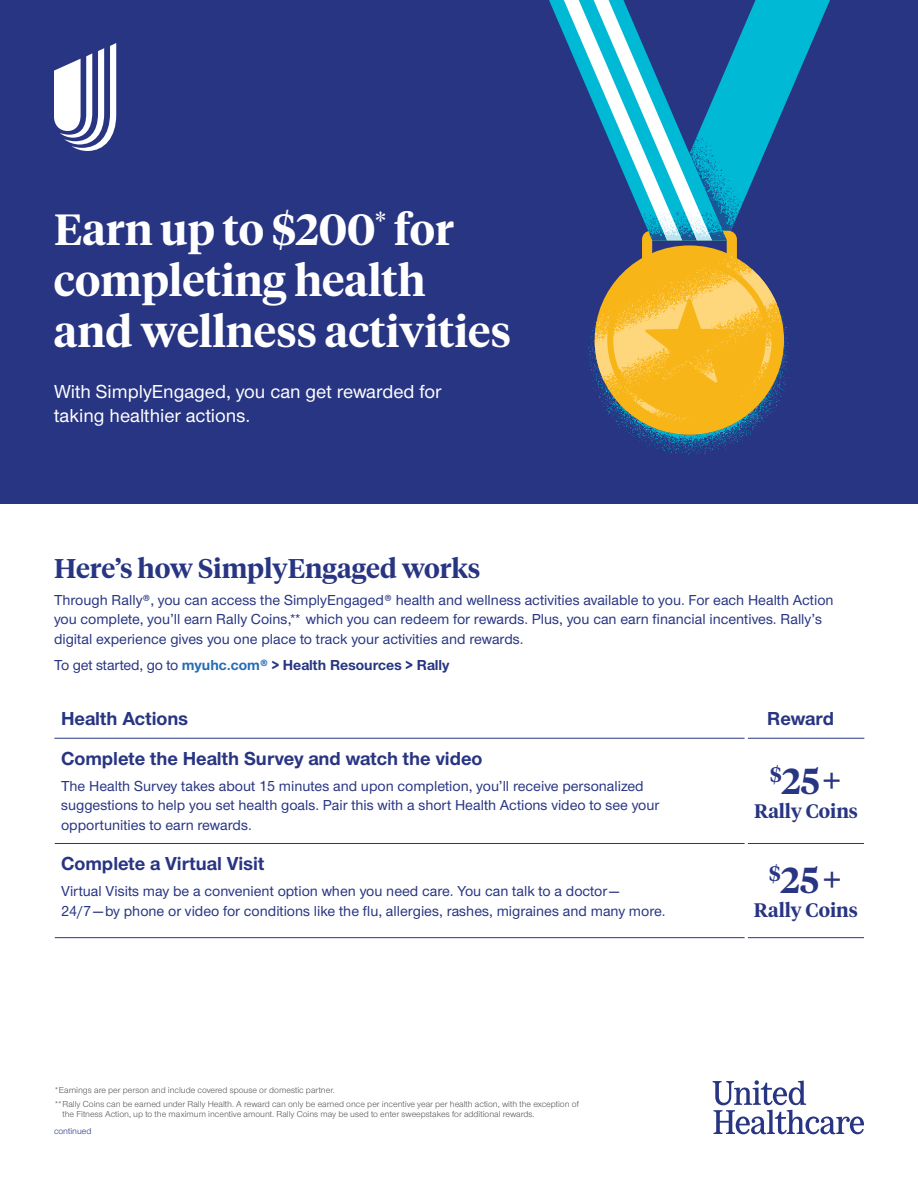
<style>
.page{position:relative;width:918px;height:1188px;background:#fff}
.page>*{position:absolute;margin:0;border:0;box-sizing:border-box;transform-origin:0 0}
.t1{font:600 43.5px/51px "UHC Serif Headline";color:#fff}
.t2{font:600 36px "UHC Serif Headline";color:#283582}
.t3{font:600 27px "UHC Serif Headline";color:#283582}
.t4{font:700 19.5px "UHC Sans";color:#283582}
.t5{font:500 19.5px/24px "UHC Sans";color:#fff}
.t6{font:600 19.5px "UHC Serif Headline";color:#283582}
.t7{font:500 15px/19.5px "UHC Sans";color:#283582}
.t8{font:700 15px "UHC Sans";color:#283582}
.t9{font:9px/14.2px "UHC Sans";color:#57585a}
.t10{font:9px "UHC Sans";color:#283582}
.s1{font-weight:500}
.s2{color:#256db6}
</style>
<div class="page">
<div style="left:0;top:0;width:918px;height:503px;background:#283582"></div>
<svg style="left:54px;top:43px;width:62px;height:108px"></svg>
<hr style="left:54px;top:738px;width:691px;height:1px;background:#283582">
<hr style="left:748px;top:738px;width:116px;height:1px;background:#283582">
<hr style="left:55px;top:937px;width:690px;height:1px;background:#283582">
<hr style="left:748px;top:937px;width:116px;height:1px;background:#283582">
<hr style="left:55px;top:843px;width:690px;height:1px;background:#283582">
<hr style="left:748px;top:843px;width:116px;height:1px;background:#283582">
<svg style="left:727px;top:0;width:103px;height:136px;fill:#00b9d4"></svg>
<svg style="left:712px;top:66px;width:15px;height:70px"></svg>
<svg style="left:549px;top:0;width:163px;height:136px"></svg>
<svg style="left:588px;top:136px;width:202px;height:319px"></svg>
<svg style="left:713px;top:1080px;width:151px;height:54px"></svg>
<h1 class="t1" style="left:54px;top:202px;width:459px">Earn up to $200<sup>*</sup> for completing health and wellness activities</h1>
<h3 class="t5" style="left:54px;top:379px;width:389px">With SimplyEngaged, you can get rewarded for taking healthier actions.</h3>
<h3 class="t3" style="left:54px;top:550px;width:428px">Here’s how SimplyEngaged works</h3>
<p class="t7" style="left:54px;top:589px;width:781px">Through Rally®, you can access the SimplyEngaged® health and wellness activities available to you. For each Health Action you complete, you’ll earn Rally Coins,** which you can redeem for rewards. Plus, you can earn fnancial incentives. Rally’s digital experience gives you one place to track your activities and rewards.</p>
<p class="t8" style="left:54px;top:655px;width:397px"><span class="s1">To get started, go to</span> <span class="s2">myuhc.com®</span> &gt; Health Resources &gt; Rally</p>
<h3 class="t4" style="left:61px;top:705px;width:129px">Health Actions</h3>
<h3 class="t4" style="left:767px;top:705px;width:68px">Reward</h3>
<h3 class="t4" style="left:61px;top:745px;width:423px">Complete the Health Survey and watch the video</h3>
<p class="t7" style="left:61px;top:776px;width:600px">The Health Survey takes about 15 minutes and upon completion, you’ll receive personalized suggestions to help you set health goals. Pair this with a short Health Actions video to see your opportunities to earn rewards.</p>
<h2 class="t2" style="left:770px;top:757px;width:73px"><sup>$</sup>25 +</h2>
<h3 class="t6" style="left:754px;top:798px;width:105px">Rally Coins</h3>
<h3 class="t4" style="left:61px;top:850px;width:205px">Complete a Virtual Visit</h3>
<h2 class="t2" style="left:769px;top:855px;width:75px"><sup>$</sup>25 +</h2>
<h3 class="t6" style="left:754px;top:896px;width:105px">Rally Coins</h3>
<p class="t7" style="left:61px;top:881px;width:606px">Virtual Visits may be a convenient option when you need care. You can talk to a doctor —<br>24/7 — by phone or video for conditions like the fu, allergies, rashes, migraines and many more.</p>
<p class="t9" style="left:54px;top:1083px;width:527px">*Earnings are per person and include covered spouse or domestic partner.<br>** Rally Coins can be earned under Rally Health. A reward can only be earned once per incentive year per health action, with the exception of</p>
<p class="t9" style="left:62px;top:1107px;width:474px">the Fitness Action, up to the maximum incentive amount. Rally Coins may be used to enter sweepstakes for additional rewards.</p>
<p class="t10" style="left:54px;top:1125px;width:39px">continued</p>
</div>
